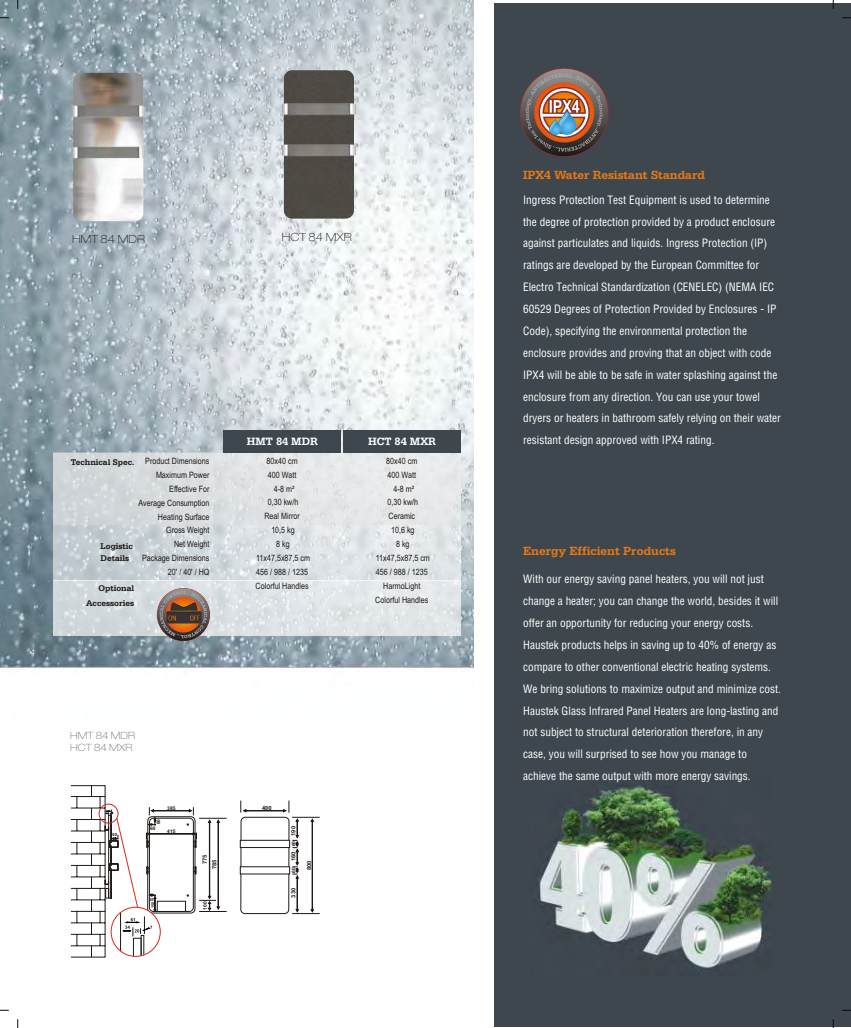
<style>
.page{position:relative;width:851px;height:1028px;background:#fff}
.page>*{position:absolute;margin:0;border:0;box-sizing:border-box;transform-origin:0 0}
.t1{font:700 12.5px "Serifa BT";color:#e87817}
.t2{font:condensed 11.25px/21.9px "Helvetica Tr";color:#fff}
.t3{font:700 11.25px "Serifa BT";color:#fff}
.t4{font:100 expanded 11.25px "Helvetica Neue LT Pro";color:#1f1a17}
.t5{font:100 expanded 10px/11.8px "Helvetica Neue LT Pro";color:#737070}
.t6{font:8.75px/13.9px "Arial Narrow";color:#1f1a17;text-align:center}
.t7{font:700 8.75px/12.5px "Serifa BT";color:#1f1a17}
.t8{font:700 5.75px/9.6px "Arial";color:#1f1a17}
.t9{font:700 5px "Arial";color:#1f1a17}
.t10{font:700 4.88px "Arial";color:#1f1a17}
.t11{font:700 4.75px "Arial";color:#1f1a17}
.t12{font:700 4.38px "Arial Narrow";color:#1f1a17}
.t13{font:700 4.25px "Arial";color:#1f1a17}
.t14{font:700 4.25px "Arial Narrow";color:#1f1a17}
.s1{font-size:5px}
</style>
<div class="page">
<img style="left:0;top:0;width:473px;height:669px">
<div style="left:493px;top:3px;width:357px;height:1023px;background:#3d474d"></div>
<img style="left:538px;top:776px;width:234px;height:195px">
<svg style="left:520px;top:69px;width:87px;height:87px"></svg>
<svg style="left:525px;top:73px;width:78px;height:79px;background:#8b6d61"></svg>
<div style="left:53px;top:580px;width:407px;height:56px;background:#fff;opacity:.69"></div>
<div style="left:53px;top:453px;width:407px;height:127px;background:#fff;opacity:.56"></div>
<div style="left:53px;top:453px;width:407px;height:72px;background:#dedede;opacity:.4"></div>
<div style="left:223px;top:431px;width:118px;height:22px;background:#3d474d"></div>
<div style="left:343px;top:431px;width:117px;height:22px;background:#3d474d"></div>
<img style="left:71px;top:73px;width:74px;height:148px">
<img style="left:282px;top:70px;width:74px;height:149px">
<svg style="left:240px;top:800px;width:79px;height:114px"></svg>
<svg style="left:70px;top:785px;width:156px;height:172px"></svg>
<svg style="left:157px;top:588px;width:53px;height:53px"></svg>
<svg style="left:160px;top:591px;width:47px;height:47px;background:#816350"></svg>
<p class="t4" style="left:72px;top:235px;width:74px">HMT 84 MDR</p>
<p class="t4" style="left:282px;top:233px;width:71px">HCT 84 MXR</p>
<p class="t6" style="left:138px;top:455px;width:72px;text-align:right">Product Dimensions<br>Maximum Power<br>Effective For<br>Average Consumption<br>Heating Surface<br>Gross Weight<br>Net Weight<br>Package Dimensions<br>20' / 40' / HQ</p>
<p class="t7" style="left:71px;top:456px;width:65px">Technical Spec.</p>
<p class="t7" style="left:101px;top:540px;width:34px">Logistic<br>Details</p>
<p class="t7" style="left:86px;top:581px;width:49px;line-height:14.5px;text-align:right">Optional<br>Accessories</p>
<p class="t3" style="left:247px;top:437px;width:72px">HMT 84 MDR</p>
<p class="t6" style="left:255px;top:454px;width:56px">80x40 cm<br>400 Watt<br>4-8 m²<br>0,30 kw/h<br>Real Mirror<br>10,5 kg<br>8 kg<br>11x47,5x87,5 cm<br>456 / 988 / 1235<br>Colorful Handles</p>
<p class="t5" style="left:70px;top:731px;width:66px">HMT 84 MDR<br>HCT 84 MXR</p>
<p class="t13" style="left:112px;top:833px;width:6px">50</p>
<p class="t9" style="left:167px;top:806px;width:10px">385</p>
<p class="t11" style="left:157px;top:824px;width:7px;rotate:-90deg">60</p>
<p class="t10" style="left:150px;top:826px;width:7px">60</p>
<p class="t9" style="left:167px;top:829px;width:10px">415</p>
<p class="t14" style="left:150px;top:897px;width:5px">60</p>
<p class="t12" style="left:151px;top:908px;width:7px;rotate:-90deg">150</p>
<p class="t8" style="left:200px;top:869px;width:16px;text-indent:5px;rotate:-90deg">775<br>785</p>
<p class="t9" style="left:203px;top:910px;width:10px;rotate:-90deg">100</p>
<p class="t8" style="left:262px;top:803px;width:11px">400</p>
<p class="t8" style="left:289px;top:835px;width:11px;rotate:-90deg">190</p>
<p class="t9" style="left:292px;top:846px;width:7px;rotate:-90deg">60</p>
<p class="t8" style="left:289px;top:873px;width:23px;rotate:-90deg"><span class="s1">60</span> 160</p>
<p class="t8" style="left:289px;top:897px;width:11px;rotate:-90deg">330</p>
<p class="t8" style="left:305px;top:870px;width:11px;rotate:-90deg">800</p>
<p class="t3" style="left:368px;top:437px;width:69px">HCT 84 MXR</p>
<p class="t6" style="left:375px;top:454px;width:56px">80x40 cm<br>400 Watt<br>4-8 m²<br>0,30 kw/h<br>Ceramic<br>10,6 kg<br>8 kg<br>11x47,5x87,5 cm<br>456 / 988 / 1235<br>HarmoLight<br>Colorful Handles</p>
<p class="t1" style="left:523px;top:170px;width:183px">IPX4 Water Resistant Standard</p>
<p class="t2" style="left:523px;top:189px;width:259px">Ingress Protection Test Equipment is used to determine the degree of protection provided by a product enclosure against particulates and liquids. Ingress Protection (IP) ratings are developed by the European Committee for Electro Technical Standardization (CENELEC) (NEMA IEC 60529 Degrees of Protection Provided by Enclosures - IP Code), specifying the environmental protection the enclosure provides and proving that an object with code IPX4 will be able to be safe in water splashing against the enclosure from any direction. You can use your towel dryers or heaters in bathroom safely relying on their water resistant design approved with IPX4 rating.</p>
<p class="t1" style="left:523px;top:545px;width:154px">Energy Efficient Products</p>
<p class="t2" style="left:523px;top:569px;width:259px">With our energy saving panel heaters, you will not just change a heater; you can change the world, besides it will offer an opportunity for reducing your energy costs.<br>Haustek products helps in saving up to 40% of energy as compare to other conventional electric heating systems.<br>We bring solutions to maximize output and minimize cost.<br>Haustek Glass Infrared Panel Heaters are long-lasting and not subject to structural deterioration therefore, in any case, you will surprised to see how you manage to achieve the same output with more energy savings.</p>
</div>
